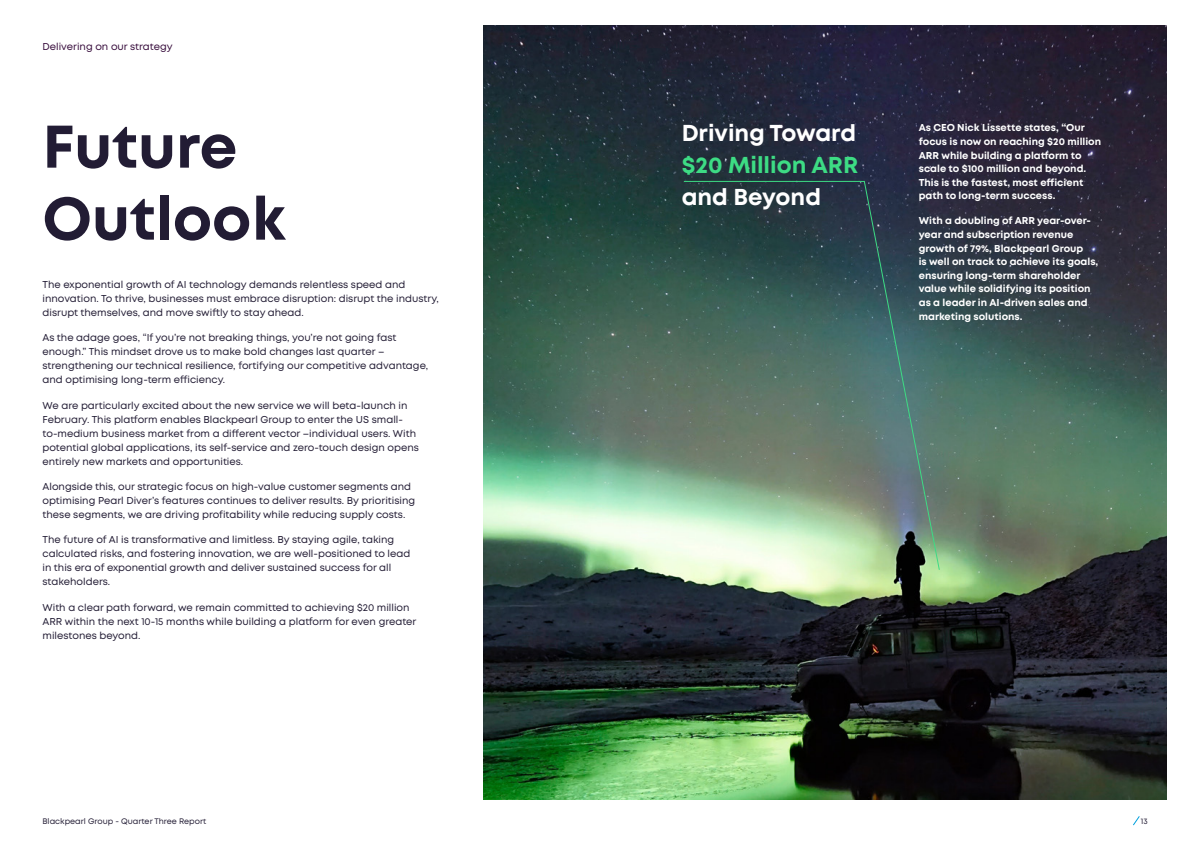
<style>
.page{position:relative;width:1191px;height:842px;background:#fff}
.page>*{position:absolute;margin:0;border:0;box-sizing:border-box;transform-origin:0 0}
.t1{font:700 60px/72px "Mont";color:#221c34}
.t2{font:700 23px "Mont";color:#fff}
.t3{font:700 23px "Mont";color:#3ddc84}
.t4{font:10px/14px "Mont";color:#221c34}
.t5{font:700 10px/13.6px "Mont";color:#fff}
.t6{font:10px "Mont";color:#360b3b}
.t7{font:8px "Mont";color:#221c34}
</style>
<div class="page">
<img style="left:483px;top:26px;width:684px;height:773px">
<svg style="left:683px;top:181px;width:257px;height:389px"></svg>
<svg style="left:1133px;top:816px;width:7px;height:10px"></svg>
<p class="t6" style="left:43px;top:40px;width:132px">Delivering on our strategy</p>
<h1 class="t1" style="left:43px;top:111px;width:245px">Future<br>Outlook</h1>
<p class="t4" style="left:43px;top:277px;width:398px">The exponential growth of AI technology demands relentless speed and innovation. To thrive, businesses must embrace disruption: disrupt the industry, disrupt themselves, and move swiftly to stay ahead.</p>
<p class="t4" style="left:43px;top:331px;width:387px">As the adage goes, “If you’re not breaking things, you’re not going fast enough.” This mindset drove us to make bold changes last quarter – strengthening our technical resilience, fortifying our competitive advantage, and optimising long-term efficiency.</p>
<p class="t4" style="left:43px;top:398px;width:378px">We are particularly excited about the new service we will beta-launch in February. This platform enables Blackpearl Group to enter the US small&shy;to-medium business market from a different vector –individual users. With potential global applications, its self-service and zero-touch design opens entirely new markets and opportunities.</p>
<p class="t4" style="left:43px;top:479px;width:374px">Alongside this, our strategic focus on high-value customer segments and optimising Pearl Diver’s features continues to deliver results. By prioritising these segments, we are driving profitability while reducing supply costs.</p>
<p class="t4" style="left:43px;top:533px;width:369px">The future of AI is transformative and limitless. By staying agile, taking calculated risks, and fostering innovation, we are well-positioned to lead in this era of exponential growth and deliver sustained success for all stakeholders.</p>
<p class="t4" style="left:43px;top:600px;width:375px">With a clear path forward, we remain committed to achieving $20 million<br>ARR within the next 10-15 months while building a platform for even greater milestones beyond.</p>
<h2 class="t2" style="left:681px;top:118px;width:176px">Driving Toward</h2>
<h2 class="t3" style="left:681px;top:150px;width:178px">$20 Million ARR</h2>
<h2 class="t2" style="left:681px;top:182px;width:141px">and Beyond</h2>
<p class="t5" style="left:918px;top:121px;width:184px">As CEO Nick Lissette states, “Our focus is now on reaching $20 million<br>ARR while building a platform to scale to $100 million and beyond.<br>This is the fastest, most efficient path to long-term success.</p>
<p class="t5" style="left:918px;top:214px;width:181px">With a doubling of ARR year-over&shy;year and subscription revenue growth of 79%, Blackpearl Group<br>is well on track to achieve its goals, ensuring long-term shareholder value while solidifying its position as a leader in AI-driven sales and marketing solutions.</p>
<p class="t7" style="left:43px;top:816px;width:165px">Blackpearl Group - Quarter Three Report</p>
<p class="t7" style="left:1141px;top:816px;width:8px">13</p>
</div>
